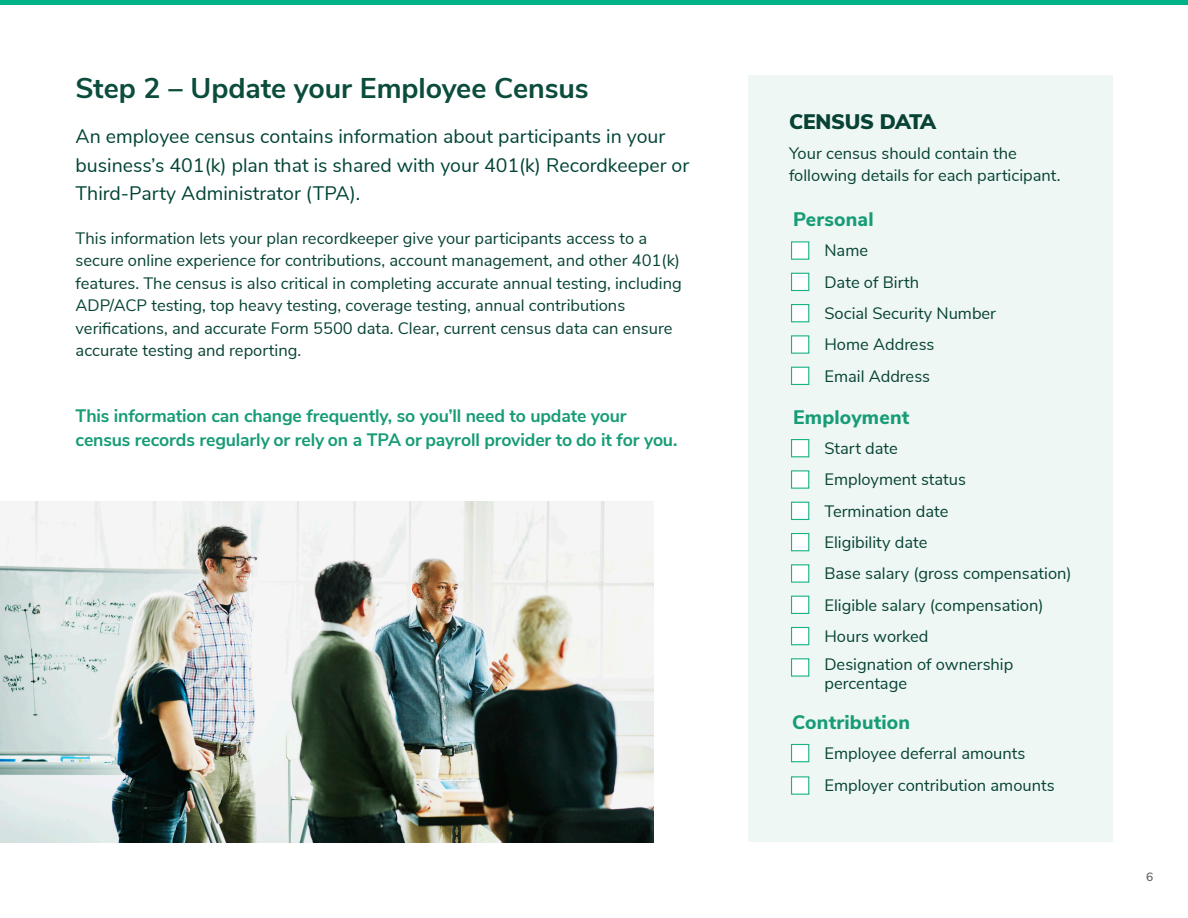
<style>
.page{position:relative;width:1188px;height:918px;background:#fff}
.page>*{position:absolute;margin:0;border:0;box-sizing:border-box;transform-origin:0 0}
.STEP_-_Header{font:700 28.5px "Nunito Sans";letter-spacing:-.005em;color:#0b4c3d}
.SIDEBAR_HEADER{font:900 21px "Nunito Sans";letter-spacing:-.01em;color:#074335}
.INTRO_TEXT{font:19.5px/28.5px "Nunito Sans";color:#004336}
.Small_Copy{font:800 19.5px "Nunito Sans";letter-spacing:.01em;color:#169c76}
.t1{font:700 18px/24px "Nunito Sans";letter-spacing:-.01em;color:#169c76}
.BODY_TEXT{font:16.5px/22.5px "Nunito Sans";color:#074335}
.t2{font:600 12px "Nunito Sans";color:#656666}
</style>
<div class="page">
<div style="left:0;top:0;width:1188px;height:5px;background:#00b287"></div>
<div style="left:748px;top:76px;width:364px;height:766px;background:#eff7f4"></div>
<img style="left:0;top:501px;width:654px;height:341px">
<div style="left:791px;top:241px;width:18px;height:19px;background:#fff;border:1px solid #19b187"></div>
<div style="left:791px;top:273px;width:18px;height:18px;background:#fff;border:1px solid #19b187"></div>
<div style="left:791px;top:304px;width:18px;height:18px;background:#fff;border:1px solid #19b187"></div>
<div style="left:791px;top:335px;width:18px;height:19px;background:#fff;border:1px solid #19b187"></div>
<div style="left:791px;top:367px;width:18px;height:18px;background:#fff;border:1px solid #19b187"></div>
<div style="left:791px;top:439px;width:18px;height:18px;background:#fff;border:1px solid #19b187"></div>
<div style="left:791px;top:470px;width:18px;height:19px;background:#fff;border:1px solid #19b187"></div>
<div style="left:791px;top:502px;width:18px;height:18px;background:#fff;border:1px solid #19b187"></div>
<div style="left:791px;top:533px;width:18px;height:18px;background:#fff;border:1px solid #19b187"></div>
<div style="left:791px;top:564px;width:18px;height:19px;background:#fff;border:1px solid #19b187"></div>
<div style="left:791px;top:596px;width:18px;height:18px;background:#fff;border:1px solid #19b187"></div>
<div style="left:791px;top:627px;width:18px;height:18px;background:#fff;border:1px solid #19b187"></div>
<div style="left:791px;top:658px;width:18px;height:19px;background:#fff;border:1px solid #19b187"></div>
<div style="left:791px;top:744px;width:18px;height:18px;background:#fff;border:1px solid #19b187"></div>
<div style="left:791px;top:776px;width:18px;height:19px;background:#fff;border:1px solid #19b187"></div>
<p class="STEP_-_Header" style="left:76px;top:67px;width:515px">Step 2 – Update your Employee Census</p>
<p class="INTRO_TEXT" style="left:76px;top:121px;width:615px">An employee census contains information about participants in your business’s 401(k) plan that is shared with your 401(k) Recordkeeper or<br>Third-Party Administrator (TPA).</p>
<p class="BODY_TEXT" style="left:76px;top:226px;width:608px">This information lets your plan recordkeeper give your participants access to a secure online experience for contributions, account management, and other 401(k) features. The census is also critical in completing accurate annual testing, including ADP/ACP testing, top heavy testing, coverage testing, annual contributions verifications, and accurate Form 5500 data. Clear, current census data can ensure accurate testing and reporting.</p>
<p class="t1" style="left:76px;top:403px;width:604px">This information can change frequently, so you’ll need to update your census records regularly or rely on a TPA or payroll provider to do it for you.</p>
<p class="SIDEBAR_HEADER" style="left:789px;top:106px;width:149px">CENSUS DATA</p>
<p class="BODY_TEXT" style="left:789px;top:141px;width:273px">Your census should contain the following details for each participant.</p>
<p class="Small_Copy" style="left:793px;top:205px;width:82px">Personal</p>
<p class="BODY_TEXT" style="left:824px;top:238px;width:45px">Name</p>
<p class="BODY_TEXT" style="left:824px;top:270px;width:96px">Date of Birth</p>
<p class="BODY_TEXT" style="left:824px;top:301px;width:173px">Social Security Number</p>
<p class="BODY_TEXT" style="left:824px;top:332px;width:112px">Home Address</p>
<p class="BODY_TEXT" style="left:824px;top:364px;width:107px">Email Address</p>
<p class="Small_Copy" style="left:793px;top:403px;width:118px">Employment</p>
<p class="BODY_TEXT" style="left:824px;top:436px;width:75px">Start date</p>
<p class="BODY_TEXT" style="left:824px;top:467px;width:143px">Employment status</p>
<p class="BODY_TEXT" style="left:824px;top:499px;width:126px">Termination date</p>
<p class="BODY_TEXT" style="left:824px;top:530px;width:104px">Eligibility date</p>
<p class="BODY_TEXT" style="left:824px;top:561px;width:249px">Base salary (gross compensation)</p>
<p class="BODY_TEXT" style="left:824px;top:593px;width:221px">Eligible salary (compensation)</p>
<p class="BODY_TEXT" style="left:824px;top:624px;width:106px">Hours worked</p>
<p class="BODY_TEXT" style="left:824px;top:653px;width:190px;line-height:19.5px">Designation of ownership percentage</p>
<p class="Small_Copy" style="left:792px;top:708px;width:120px">Contribution</p>
<p class="BODY_TEXT" style="left:824px;top:741px;width:203px">Employee deferral amounts</p>
<p class="BODY_TEXT" style="left:824px;top:773px;width:232px">Employer contribution amounts</p>
<p class="t2" style="left:1146px;top:868px;width:9px">6</p>
</div>
